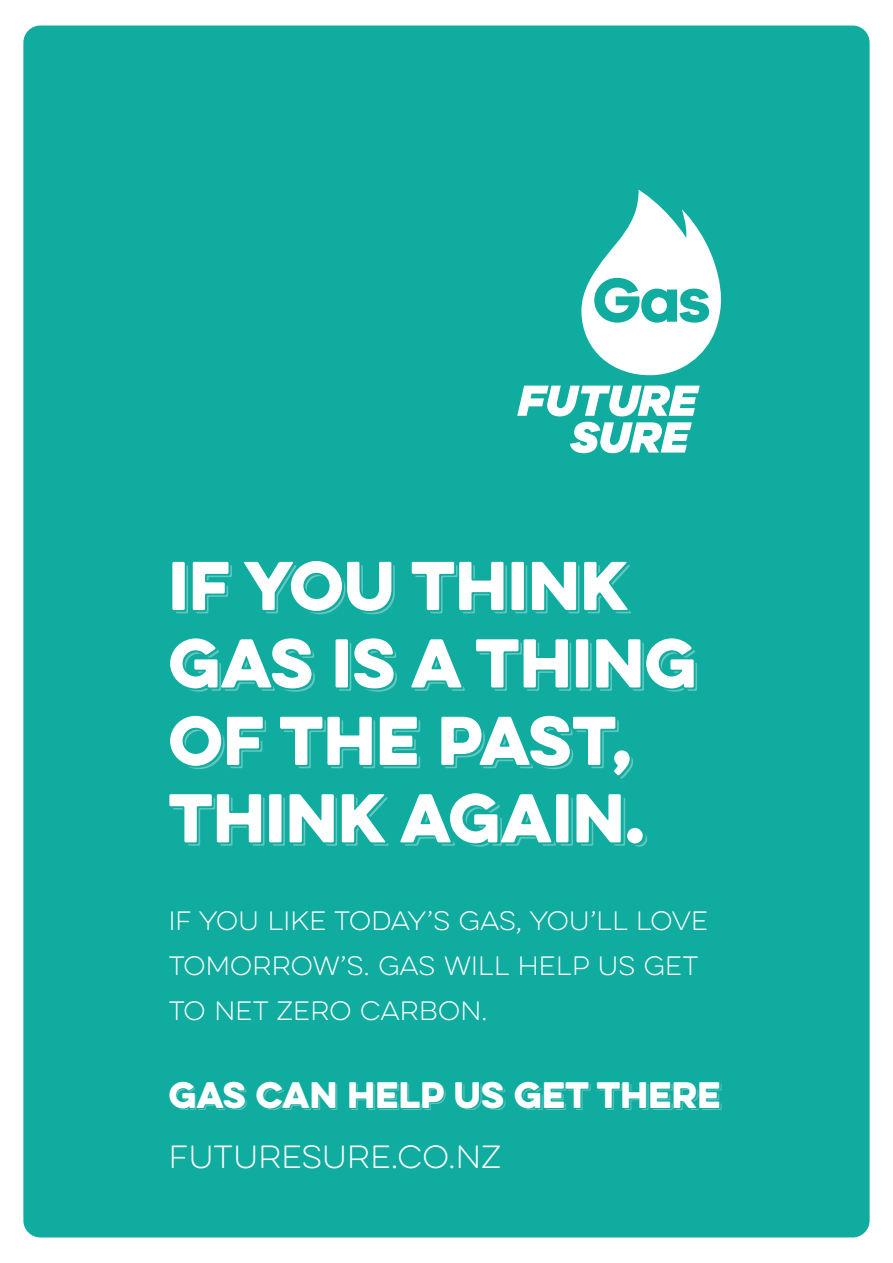
<style>
.page{position:relative;width:893px;height:1263px;background:#fff}
.page>*{position:absolute;margin:0;border:0;box-sizing:border-box;transform-origin:0 0}
.t1{font:61.8px/77.4px "Eveleth W01 Clean Shadow";letter-spacing:.01em;color:#fff}
.t2{font:33px "Eveleth W01 Clean Shadow";letter-spacing:.01em;color:#fff}
.t3{font:100 28.8px "Eveleth W03 Clean";letter-spacing:.01em;color:#fff}
.t4{font:100 23.85px/45.2px "Eveleth W03 Clean";letter-spacing:.01em;color:#fff}
</style>
<div class="page">
<div style="left:23px;top:26px;width:847px;height:1211px;background:#10ac9f;border-radius:17px"></div>
<svg style="left:517px;top:386px;width:183px;height:67px"></svg>
<svg style="left:581px;top:190px;width:140px;height:186px"></svg>
<div style="left:651px;top:297px;width:16px;height:17px;background:#fff;border-radius:50%"></div>
<h1 class="t1" style="left:169px;top:551px;width:529px">If you think gas is a thing of the past, think again.</h1>
<p class="t4" style="left:169px;top:899px;width:541px">IF YOU LIKE TODAY’S GAS, YOU’LL LOVE<br>TOMORROW’S. GAS WILL HELP US GET<br>TO NET ZERO CARBON.</p>
<h2 class="t2" style="left:169px;top:1074px;width:554px">Gas can help us get there</h2>
<p class="t3" style="left:169px;top:1137px;width:334px">FUTURESURE.CO.NZ</p>
</div>
